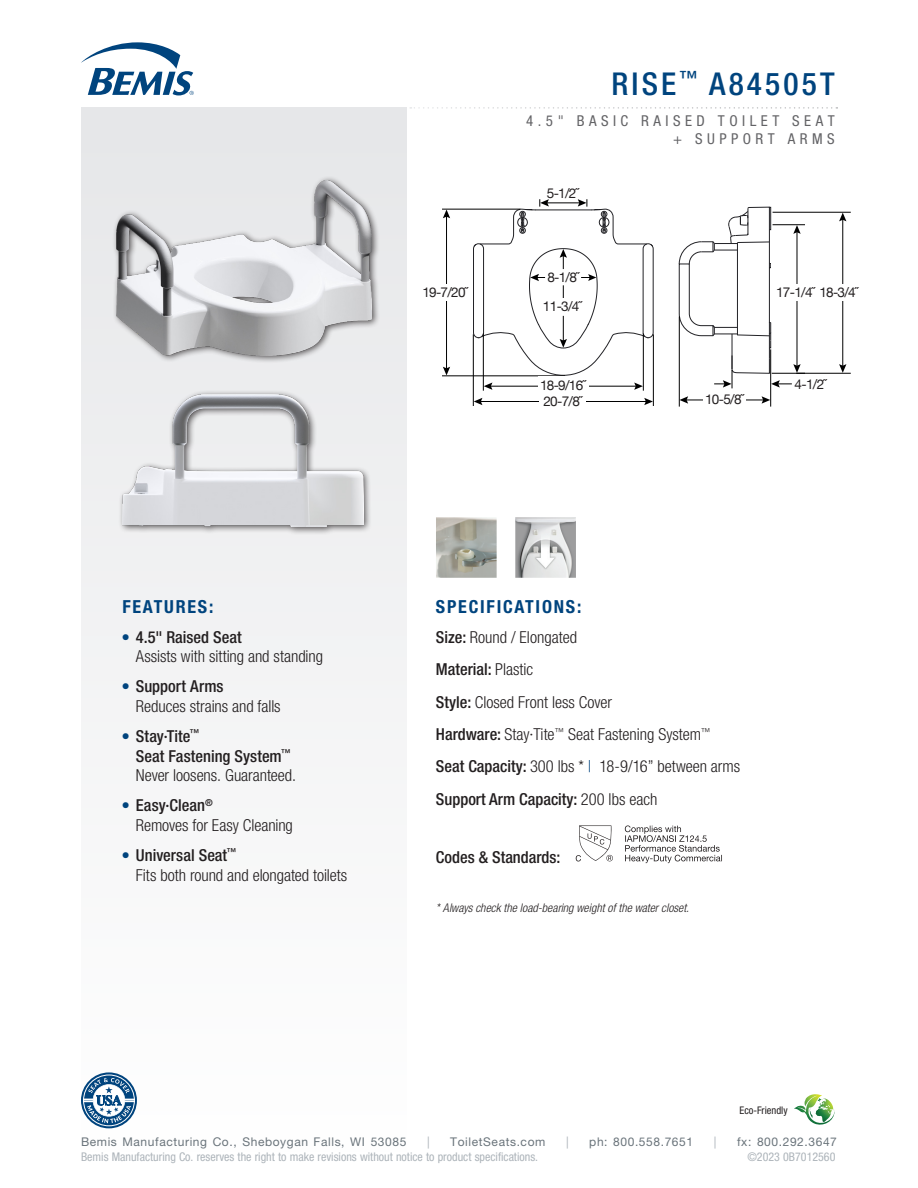
<style>
.page{position:relative;width:918px;height:1188px;background:#fff}
.page>*{position:absolute;margin:0;border:0;box-sizing:border-box;transform-origin:0 0}
.t1{font:500 condensed 31.5px "Helvetica Neue LT Std";letter-spacing:.1em;color:#00447e}
.Bullets{font:700 condensed 18px "Helvetica Neue LT Std";letter-spacing:.1em;color:#00447e}
.Bullets-2{font:300 condensed 16.5px/19.8px "Helvetica Neue LT Std";color:#231f20}
.Bullets-3{font:500 condensed 16.5px/19.8px "Helvetica Neue LT Std";color:#231f20}
.t2{font:condensed 15px/18px "Helvetica Neue LT Std";letter-spacing:.3em;color:#636366;text-align:right}
.t3{font:13.5px "Helvetica Neue";letter-spacing:-.05em;color:#231f20}
.t4{font:13.5px/29.2px "Helvetica Neue LT Std";color:#231f20;text-align:center}
.t5{font:condensed 12px "Helvetica Neue LT Std";color:#adb4ba}
.t6{font:12px "Helvetica Neue LT Std";letter-spacing:.05em;color:#6a747b}
.Bullets-4{font:italic 300 condensed 12px "Helvetica Neue LT Std";letter-spacing:.005em;color:#231f20}
.t7{font:12px "Helvetica Neue LT Std";color:#adb4ba}
.t8{font:condensed 10.5px "Helvetica Neue LT Std";color:#231f20}
.s1{font-family:"Helvetica Neue"}
.s2{font-weight:500}
.s3{font-weight:300}
.s4{color:#00447e}
</style>
<div class="page">
<div style="left:81px;top:107px;width:326px;height:1045px;background:linear-gradient(to bottom,#e5e7e9,#fefefe)"></div>
<svg style="left:410px;top:107px;width:427px;height:2px"></svg>
<svg style="left:81px;top:42px;width:113px;height:53px"></svg>
<svg style="left:576px;top:825px;width:37px;height:36px"></svg>
<svg style="left:625px;top:825px;width:97px;height:38px"></svg>
<svg style="left:794px;top:1094px;width:41px;height:31px"></svg>
<div style="left:473px;top:243px;width:11px;height:95px;border:1px solid #222226;border-radius:5px"></div>
<svg style="left:474px;top:199px;width:180px;height:177px"></svg>
<hr style="left:442px;top:375px;width:123px;height:1px;background:#000">
<hr style="left:446px;top:215px;width:1px;height:155px;background:#000">
<svg style="left:443px;top:367px;width:7px;height:8px"></svg>
<svg style="left:443px;top:210px;width:7px;height:8px"></svg>
<hr style="left:442px;top:209px;width:78px;height:1px;background:#000">
<div style="left:437px;top:284px;width:14px;height:17px;background:#fff"></div>
<hr style="left:480px;top:401px;width:167px;height:1px;background:#000">
<svg style="left:644px;top:398px;width:9px;height:7px"></svg>
<svg style="left:474px;top:398px;width:8px;height:7px"></svg>
<hr style="left:473px;top:334px;width:1px;height:72px;background:#000">
<hr style="left:653px;top:334px;width:1px;height:72px;background:#000">
<div style="left:540px;top:392px;width:46px;height:16px;background:#fff"></div>
<hr style="left:490px;top:386px;width:147px;height:1px;background:#000">
<svg style="left:634px;top:382px;width:9px;height:8px"></svg>
<svg style="left:484px;top:382px;width:8px;height:8px"></svg>
<hr style="left:483px;top:334px;width:1px;height:57px;background:#000">
<hr style="left:643px;top:334px;width:1px;height:57px;background:#000">
<div style="left:538px;top:377px;width:51px;height:16px;background:#fff"></div>
<hr style="left:796px;top:373px;width:55px;height:1px;background:#000">
<hr style="left:773px;top:212px;width:78px;height:1px;background:#000">
<hr style="left:842px;top:219px;width:1px;height:148px;background:#000">
<svg style="left:839px;top:364px;width:7px;height:9px"></svg>
<svg style="left:839px;top:213px;width:7px;height:8px"></svg>
<div style="left:836px;top:284px;width:14px;height:17px;background:#fff"></div>
<hr style="left:773px;top:224px;width:32px;height:1px;background:#000">
<hr style="left:770px;top:349px;width:1px;height:58px;background:#000">
<hr style="left:685px;top:400px;width:79px;height:1px;background:#000">
<svg style="left:762px;top:396px;width:8px;height:8px"></svg>
<svg style="left:680px;top:396px;width:8px;height:8px"></svg>
<hr style="left:679px;top:317px;width:1px;height:90px;background:#000">
<div style="left:704px;top:393px;width:42px;height:14px;background:#fff"></div>
<svg style="left:678px;top:206px;width:123px;height:182px"></svg>
<svg style="left:81px;top:1072px;width:56px;height:56px"></svg>
<div style="left:83px;top:1075px;width:52px;height:51px;border:1px solid #fff;border-radius:50%"></div>
<svg style="left:83px;top:1078px;width:51px;height:45px"></svg>
<div style="left:112px;top:176px;width:268px;height:188px;background:#231f20;opacity:.75"></div>
<img style="left:116px;top:180px;width:256px;height:175px">
<div style="left:118px;top:390px;width:254px;height:146px;background:#231f20;opacity:.75"></div>
<img style="left:123px;top:394px;width:240px;height:132px">
<img style="left:436px;top:517px;width:61px;height:61px">
<img style="left:515px;top:517px;width:61px;height:61px">
<p class="t1" style="left:611px;top:65px;width:225px">RISE<sup>™</sup> A84505T</p>
<p class="t2" style="left:526px;top:111px;width:310px">4.5" BASIC RAISED TOILET SEAT + SUPPORT ARMS</p>
<p class="t3" style="left:422px;top:282px;width:47px">19-7/20˝</p>
<p class="t3" style="left:547px;top:183px;width:33px">5-1/2˝</p>
<p class="t4" style="left:543px;top:262px;width:40px"><span class="s1">8-1/8˝<br></span>11-3/4˝</p>
<p class="t3" style="left:540px;top:376px;width:47px">18-9/16˝</p>
<p class="t3" style="left:543px;top:391px;width:40px">20-7/8˝</p>
<p class="t3" style="left:776px;top:283px;width:84px">17-1/4˝ 18-3/4˝</p>
<p class="t3" style="left:705px;top:390px;width:40px">10-5/8˝</p>
<p class="t3" style="left:795px;top:374px;width:33px">4-1/2˝</p>
<p class="Bullets" style="left:122px;top:596px;width:93px">FEATURES:</p>
<p class="Bullets-2" style="left:136px;top:627px;width:189px;text-indent:-14px"><sup>●</sup> <span class="s2">4.5" Raised Seat<br></span>Assists with sitting and standing</p>
<p class="Bullets-2" style="left:136px;top:676px;width:146px;text-indent:-14px"><sup>●</sup> <span class="s2">Support Arms<br></span>Reduces strains and falls</p>
<p class="Bullets-3" style="left:136px;top:726px;width:162px;text-indent:-13px"><sup>●</sup> Stay·Tite<sup>™<br></sup>Seat Fastening System<sup>™<br></sup><span class="s3">Never loosens. Guaranteed.</span></p>
<p class="Bullets-2" style="left:136px;top:795px;width:159px;text-indent:-14px"><sup>●</sup> <span class="s2">Easy·Clean</span><sup>®<br></sup>Removes for Easy Cleaning</p>
<p class="Bullets-2" style="left:136px;top:845px;width:213px;text-indent:-14px"><sup>●</sup> <span class="s2">Universal Seat</span><sup>™<br></sup>Fits both round and elongated toilets</p>
<p class="Bullets" style="left:436px;top:596px;width:147px">SPECIFICATIONS:</p>
<p class="Bullets-2" style="left:436px;top:627px;width:143px"><span class="s2">Size:</span> Round / Elongated</p>
<p class="Bullets-3" style="left:436px;top:659px;width:99px">Material: <span class="s3">Plastic</span></p>
<p class="Bullets-2" style="left:436px;top:692px;width:178px"><span class="s2">Style:</span> Closed Front less Cover</p>
<p class="Bullets-2" style="left:436px;top:724px;width:276px"><span class="s2">Hardware:</span> Stay·Tite<sup>™</sup> Seat Fastening System<sup>™</sup></p>
<p class="Bullets-2" style="left:436px;top:757px;width:306px"><span class="s2">Seat Capacity:</span> 300 lbs * <span class="s4">|</span> 18-9/16” between arms</p>
<p class="Bullets-3" style="left:436px;top:789px;width:223px">Support Arm Capacity: <span class="s3">200 lbs each</span></p>
<p class="Bullets-3" style="left:436px;top:847px;width:126px">Codes &amp; Standards:</p>
<p class="Bullets-4" style="left:436px;top:901px;width:255px">* Always check the load-bearing weight of the water closet.</p>
<p class="t8" style="left:739px;top:1104px;width:50px">Eco-Friendly</p>
<p class="t6" style="left:81px;top:1134px;width:327px">Bemis Manufacturing Co., Sheboygan Falls, WI 53085</p>
<p class="t7" style="left:427px;top:1134px;width:4px">|</p>
<p class="t6" style="left:450px;top:1134px;width:97px">ToiletSeats.com</p>
<p class="t7" style="left:566px;top:1134px;width:4px">|</p>
<p class="t6" style="left:589px;top:1134px;width:105px">ph: 800.558.7651</p>
<p class="t7" style="left:714px;top:1134px;width:4px">|</p>
<p class="t6" style="left:737px;top:1134px;width:101px">fx: 800.292.3647</p>
<p class="t5" style="left:81px;top:1149px;width:459px">Bemis Manufacturing Co. reserves the right to make revisions without notice to product specifications.</p>
<p class="t5" style="left:747px;top:1149px;width:90px">©2023 0B7012560</p>
</div>
